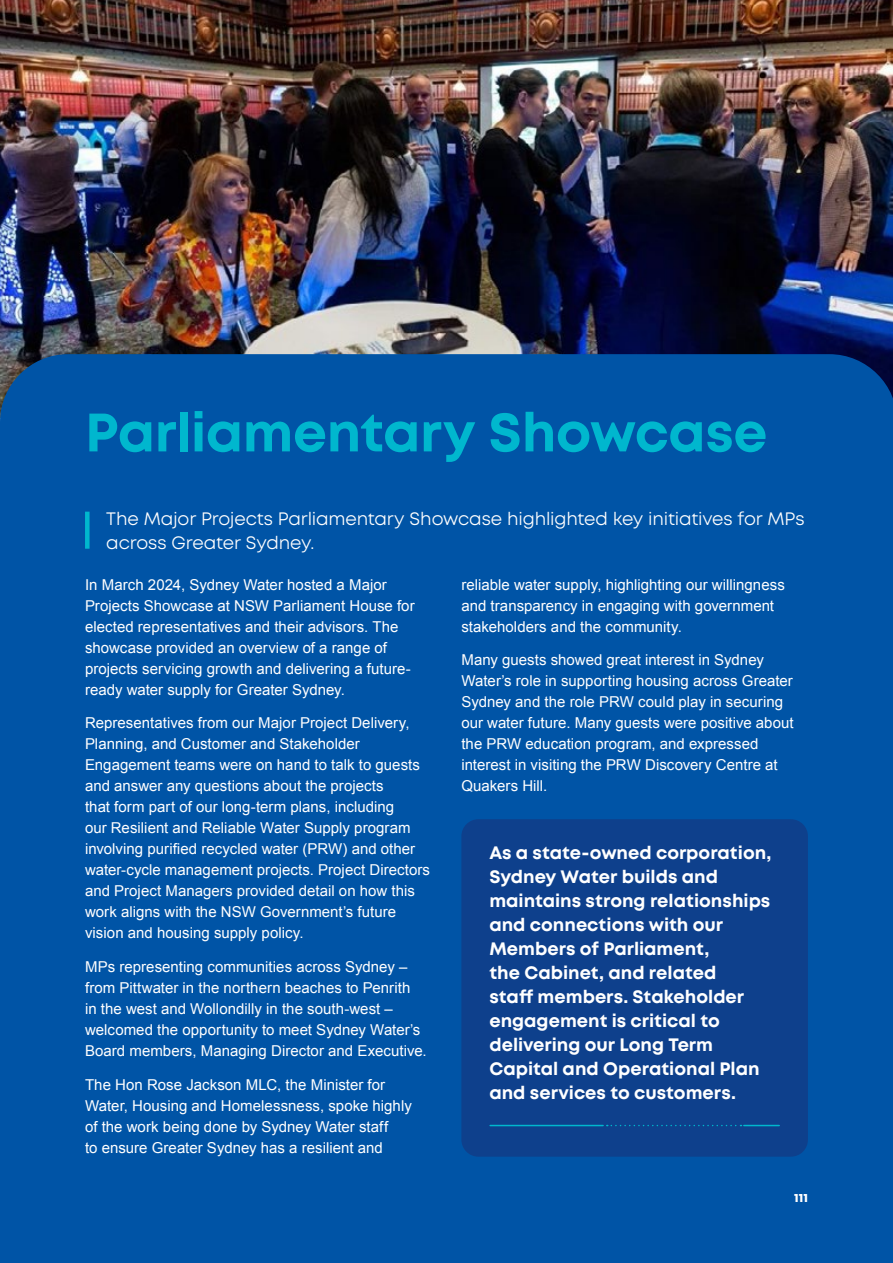
<style>
.page{position:relative;width:893px;height:1263px;background:#fff}
.page>*{position:absolute;margin:0;border:0;box-sizing:border-box;transform-origin:0 0}
.t1{font:700 54px "Mont";letter-spacing:-.01em;color:#00b7ce}
.Body_White{font:700 18px/24px "Mont";color:#fff}
.t2{font:18px/24px "Mont";letter-spacing:-.01em;color:#fff}
.Body_White-2{font:15px/21px "Arial";letter-spacing:.005em;color:#fff}
.t3{font:800 12px "Mont";color:#fff}
</style>
<div class="page">
<img style="left:0;top:0;width:893px;height:354px">
<div style="left:0;top:354px;width:893px;height:909px;background:#0054a6"></div>
<div style="left:85px;top:512px;width:5px;height:37px;background:#00b7ce"></div>
<div style="left:461px;top:819px;width:347px;height:338px;background:#0e408c;border-radius:17px"></div>
<svg style="left:607px;top:1125px;width:134px;height:1px"></svg>
<hr style="left:490px;top:1125px;width:113px;height:1px;background:#00b7ce">
<hr style="left:744px;top:1125px;width:35px;height:1px;background:#00b7ce">
<h1 class="t1" style="left:85px;top:397px;width:684px">Parliamentary Showcase</h1>
<h5 class="t2" style="left:106px;top:506px;width:700px">The Major Projects Parliamentary Showcase highlighted key initiatives for MPs across Greater Sydney.</h5>
<p class="Body_White-2" style="left:85px;top:574px;width:331px">In March 2024, Sydney Water hosted a Major Projects Showcase at NSW Parliament House for elected representatives and their advisors. The showcase provided an overview of a range of projects servicing growth and delivering a future&shy;ready water supply for Greater Sydney.</p>
<p class="Body_White-2" style="left:85px;top:713px;width:347px">Representatives from our Major Project Delivery, Planning, and Customer and Stakeholder Engagement teams were on hand to talk to guests and answer any questions about the projects<br>that form part of our long-term plans, including<br>our Resilient and Reliable Water Supply program involving purified recycled water (PRW) and other water-cycle management projects. Project Directors and Project Managers provided detail on how this work aligns with the NSW Government’s future vision and housing supply policy.</p>
<p class="Body_White-2" style="left:85px;top:956px;width:343px">MPs representing communities across Sydney – from Pittwater in the northern beaches to Penrith<br>in the west and Wollondilly in the south-west – welcomed the opportunity to meet Sydney Water’s Board members, Managing Director and Executive.</p>
<p class="Body_White-2" style="left:85px;top:1074px;width:328px">The Hon Rose Jackson MLC, the Minister for Water, Housing and Homelessness, spoke highly of the work being done by Sydney Water staff<br>to ensure Greater Sydney has a resilient and</p>
<p class="Body_White-2" style="left:461px;top:574px;width:325px">reliable water supply, highlighting our willingness and transparency in engaging with government stakeholders and the community.</p>
<p class="Body_White-2" style="left:461px;top:650px;width:334px">Many guests showed great interest in Sydney Water’s role in supporting housing across Greater Sydney and the role PRW could play in securing our water future. Many guests were positive about the PRW education program, and expressed interest in visiting the PRW Discovery Centre at Quakers Hill.</p>
<p class="Body_White" style="left:489px;top:841px;width:284px">As a state-owned corporation,<br>Sydney Water builds and maintains strong relationships and connections with our<br>Members of Parliament,<br>the Cabinet, and related<br>staff members. Stakeholder engagement is critical to delivering our Long Term<br>Capital and Operational Plan and services to customers.</p>
<p class="t3" style="left:794px;top:1189px;width:15px">111</p>
</div>
